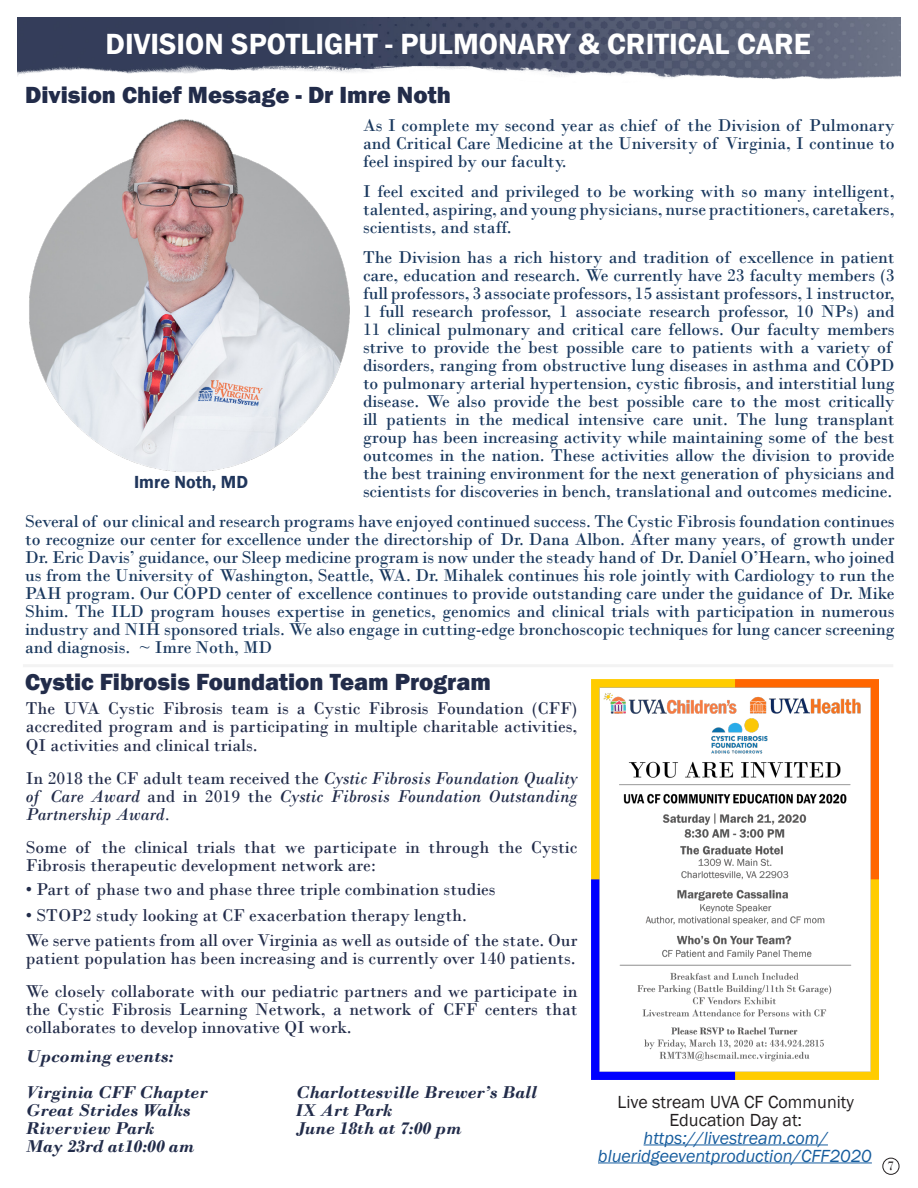
<style>
.page{position:relative;width:918px;height:1188px;background:#fff}
.page>*{position:absolute;margin:0;border:0;box-sizing:border-box;transform-origin:0 0}
.t1{font:600 30px "Franklin Gothic";color:#fff}
.t2{font:800 24px "Franklin Gothic";color:#222c4a}
.t3{font:18px/18px "Bodoni";letter-spacing:-.005em;color:#18375d;text-align:justify}
.t4{font:18px/18.8px "Bodoni";color:#222c4a}
.t5{font:italic 18px/18px "Bodoni";color:#222c4a;text-align:justify}
.t6{font:italic 700 18px/36px "Bodoni";color:#222c4a}
.t7{font:italic 18px/18px "Franklin Gothic";color:#175d9e;text-align:center}
.t8{font:18px/18px "Franklin Gothic";color:#231f20;text-align:center}
.t9{font:600 18px "Franklin Gothic";color:#20365c}
.t10{font:13.5px "Bodoni";color:#231f20}
.s1{font-style:normal}
</style>
<div class="page">
<img style="left:18px;top:18px;width:882px;height:62px">
<img style="left:29px;top:119px;width:321px;height:353px">
<img style="left:591px;top:680px;width:288px;height:399px">
<hr style="left:644px;top:1145px;width:184px;height:1px;background:#175d9e">
<hr style="left:598px;top:1163px;width:274px;height:1px;background:#175d9e">
<hr style="left:23px;top:664px;width:870px;height:3px;background:#f3f3f3">
<div style="left:883px;top:1158px;width:16px;height:17px;border:1px solid #231f20;border-radius:50%"></div>
<h1 class="t1" style="left:106px;top:25px;width:707px">DIVISION SPOTLIGHT - PULMONARY &amp; CRITICAL CARE</h1>
<h2 class="t2" style="left:25px;top:80px;width:427px">Division Chief Message - Dr Imre Noth</h2>
<p class="t3" style="left:363px;top:116px;width:533px">As I complete my second year as chief of the Division of Pulmonary and Critical Care Medicine at the University of Virginia, I continue to feel inspired by our faculty.</p>
<p class="t3" style="left:363px;top:182px;width:533px">I feel excited and privileged to be working with so many intelligent, talented, aspiring, and young physicians, nurse practitioners, caretakers, scientists, and staff.</p>
<p class="t3" style="left:363px;top:248px;width:533px;text-align:left">The Division has a rich history and tradition of excellence in patient care, education and research. We currently have 23 faculty members (3 full professors, 3 associate professors, 15 assistant professors, 1 instructor, 1 full research professor, 1 associate research professor, 10 NPs) and 11 clinical pulmonary and critical care fellows. Our faculty members strive to provide the best possible care to patients with a variety of disorders, ranging from obstructive lung diseases in asthma and COPD to pulmonary arterial hypertension, cystic fibrosis, and interstitial lung disease. We also provide the best possible care to the most critically ill patients in the medical intensive care unit. The lung transplant group has been increasing activity while maintaining some of the best outcomes in the nation. These activities allow the division to provide the best training environment for the next generation of physicians and scientists for discoveries in bench, translational and outcomes medicine.</p>
<p class="t3" style="left:25px;top:512px;width:871px">Several of our clinical and research programs have enjoyed continued success. The Cystic Fibrosis foundation continues to recognize our center for excellence under the directorship of Dr. Dana Albon. After many years, of growth under Dr. Eric Davis’ guidance, our Sleep medicine program is now under the steady hand of Dr. Daniel O’Hearn, who joined us from the University of Washington, Seattle, WA. Dr. Mihalek continues his role jointly with Cardiology to run the PAH program. Our COPD center of excellence continues to provide outstanding care under the guidance of Dr. Mike Shim. The ILD program houses expertise in genetics, genomics and clinical trials with participation in numerous industry and NIH sponsored trials. We also engage in cutting-edge bronchoscopic techniques for lung cancer screening and diagnosis. ~ Imre Noth, MD</p>
<p class="t9" style="left:134px;top:471px;width:116px">Imre Noth, MD</p>
<h2 class="t2" style="left:25px;top:667px;width:467px">Cystic Fibrosis Foundation Team Program</h2>
<p class="t4" style="left:26px;top:699px;width:553px;text-align:justify">The UVA Cystic Fibrosis team is a Cystic Fibrosis Foundation (CFF) accredited program and is participating in multiple charitable activities, QI activities and clinical trials.</p>
<p class="t5" style="left:26px;top:770px;width:553px"><span class="s1">In 2018 the CF adult team received the</span> Cystic Fibrosis Foundation Quality of Care Award <span class="s1">and in 2019 the</span> Cystic Fibrosis Foundation Outstanding Partnership Award.</p>
<p class="t4" style="left:26px;top:839px;width:553px;line-height:18px">Some of the clinical trials that we participate in through the Cystic<br>Fibrosis therapeutic development network are:</p>
<p class="t4" style="left:26px;top:880px;width:471px">• Part of phase two and phase three triple combination studies</p>
<p class="t4" style="left:26px;top:902px;width:553px;line-height:25.5px">• STOP2 study looking at CF exacerbation therapy length.<br>We serve patients from all over Virginia as well as outside of the state. Our</p>
<p class="t4" style="left:26px;top:942px;width:553px;line-height:33px">patient population has been increasing and is currently over 140 patients.<br>We closely collaborate with our pediatric partners and we participate in</p>
<p class="t4" style="left:26px;top:1001px;width:553px;line-height:18px">the Cystic Fibrosis Learning Network, a network of CFF centers that collaborates to develop innovative QI work.</p>
<p class="t6" style="left:26px;top:1038px;width:184px">Upcoming events:<br>Virginia CFF Chapter</p>
<p class="t6" style="left:296px;top:1074px;width:243px">Charlottesville Brewer’s Ball</p>
<p class="t6" style="left:26px;top:1092px;width:166px">Great Strides Walks</p>
<p class="t6" style="left:296px;top:1092px;width:98px">IX Art Park</p>
<p class="t6" style="left:26px;top:1110px;width:130px">Riverview Park</p>
<p class="t6" style="left:296px;top:1110px;width:168px">June 18th at 7:00 pm</p>
<p class="t6" style="left:26px;top:1128px;width:170px">May 23rd at10:00 am</p>
<p class="t8" style="left:618px;top:1093px;width:238px">Live stream UVA CF Community<br>Education Day at:</p>
<p class="t7" style="left:598px;top:1129px;width:275px">https://livestream.com/ blueridgeeventproduction/CFF2020</p>
<p class="t10" style="left:888px;top:1158px;width:8px">7</p>
</div>
